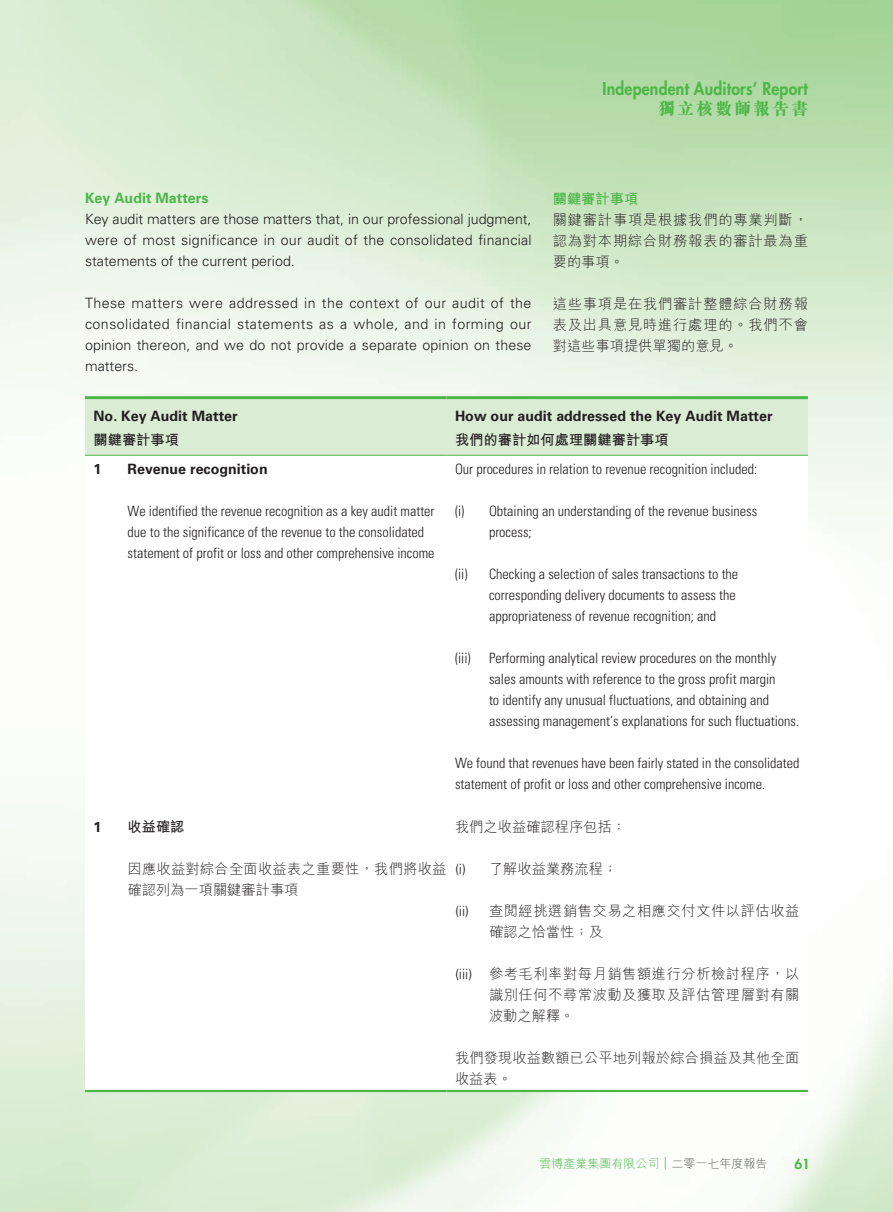
<style>
.page{position:relative;width:893px;height:1212px;background:#fff}
.page>*{position:absolute;margin:0;border:0;box-sizing:border-box;transform-origin:0 0}
.t1{font:800 17.4px/20.2px "Futura Std";letter-spacing:.015em;color:#4cb748;text-align:right;scale:.91 1}
.t2{font:300 condensed 14.25px/21px "Univers LT Std";color:#231f20}
.t3{font:300 14.25px/21px "Univers LT Std";letter-spacing:.005em;color:#231f20}
.t4{font:14.25px/21px "M Hei HK Light E Ten B5 H";letter-spacing:.04em;color:#231f20}
.t5{font:700 14.25px "Univers LT Std";color:#231f20}
.t6{font:14.25px/21px "M Hei HK Light E Ten B5 H";letter-spacing:.02em;color:#231f20}
.t7{font:14.25px/21px "M Hei HK Light E Ten B5 H";letter-spacing:.005em;color:#231f20}
.t8{font:14.25px "M Hei HK Bold E Ten B5 H";color:#231f20}
.t9{font:14.25px "M Hei HK Light E Ten B5 H";color:#231f20}
.t10{font:800 13.5px "Futura Std";color:#4cb748}
.t11{font:12px "M Hei HK Light E Ten B5 H";color:#4cb748}
.s1{font-family:"M Sung HK Xbold E Ten B5 H";font-weight:400}
.s2{font-family:"M Hei HK Bold E Ten B5 H";color:#4cb748}
.s3{font-weight:700;color:#4cb748}
.s4{font-family:"Univers LT Std";font-weight:300}
.s5{color:#58595b}
</style>
<div class="page">
<div style="left:85px;top:399px;width:723px;height:56px;background:#dbecd4"></div>
<hr style="left:85px;top:396px;width:361px;height:3px;background:#4cb748">
<hr style="left:446px;top:396px;width:362px;height:3px;background:#4cb748">
<hr style="left:85px;top:455px;width:361px;height:1px;background:#4cb748">
<hr style="left:446px;top:455px;width:362px;height:1px;background:#4cb748">
<hr style="left:85px;top:1090px;width:361px;height:2px;background:#4cb748">
<hr style="left:446px;top:1090px;width:362px;height:2px;background:#4cb748">
<p class="t1" style="left:603px;top:81px;width:227px">Independent Auditors’ Report<span class="s1">獨立核數師報告書</span></p>
<p class="t4" style="left:553px;top:190px;width:257px"><span class="s2">關鍵審計事項<br></span>關鍵審計事項是根據我們的專業判斷，認為對本期綜合財務報表的審計最為重要的事項。</p>
<p class="t4" style="left:553px;top:295px;width:257px;text-align:justify">這些事項是在我們審計整體綜合財務報表及出具意見時進行處理的。我們不會對這些事項提供單獨的意見。</p>
<p class="t3" style="left:85px;top:189px;width:448px"><span class="s3">Key Audit Matters<br></span>Key audit matters are those matters that, in our professional judgment, were of most significance in our audit of the consolidated financial statements of the current period.</p>
<p class="t3" style="left:85px;top:294px;width:448px;text-align:justify">These matters were addressed in the context of our audit of the consolidated financial statements as a whole, and in forming our opinion thereon, and we do not provide a separate opinion on these matters.</p>
<p class="t5" style="left:94px;top:410px;width:146px">No. Key Audit Matter</p>
<p class="t5" style="left:455px;top:410px;width:319px">How our audit addressed the Key Audit Matter</p>
<p class="t8" style="left:94px;top:435px;width:87px">關鍵審計事項</p>
<p class="t8" style="left:455px;top:435px;width:215px">我們的審計如何處理關鍵審計事項</p>
<p class="t5" style="left:94px;top:464px;width:9px">1</p>
<p class="t5" style="left:128px;top:464px;width:142px">Revenue recognition</p>
<p class="t2" style="left:128px;top:502px;width:309px">We identified the revenue recognition as a key audit matter due to the significance of the revenue to the consolidated statement of profit or loss and other comprehensive income</p>
<p class="t2" style="left:455px;top:460px;width:304px">Our procedures in relation to revenue recognition included:</p>
<p class="t2" style="left:489px;top:502px;width:270px;text-indent:-34px">(i) Obtaining an understanding of the revenue business process;</p>
<p class="t2" style="left:455px;top:565px;width:14px">(ii)</p>
<p class="t2" style="left:489px;top:565px;width:251px">Checking a selection of sales transactions to the corresponding delivery documents to assess the appropriateness of revenue recognition; and</p>
<p class="t2" style="left:455px;top:649px;width:17px">(iii)</p>
<p class="t2" style="left:489px;top:649px;width:312px">Performing analytical review procedures on the monthly sales amounts with reference to the gross profit margin<br>to identify any unusual fluctuations, and obtaining and assessing management’s explanations for such fluctuations.</p>
<p class="t2" style="left:455px;top:754px;width:346px">We found that revenues have been fairly stated in the consolidated statement of profit or loss and other comprehensive income.</p>
<p class="t5" style="left:94px;top:821px;width:9px">1</p>
<p class="t8" style="left:128px;top:821px;width:58px">收益確認</p>
<p class="t6" style="left:128px;top:860px;width:320px">因應收益對綜合全面收益表之重要性，我們將收益確認列為一項關鍵審計事項</p>
<p class="t9" style="left:455px;top:821px;width:172px">我們之收益確認程序包括：</p>
<p class="t9" style="left:455px;top:863px;width:164px"><span class="s4">(i)</span> 了解收益業務流程；</p>
<p class="t3" style="left:455px;top:902px;width:16px">(ii)</p>
<p class="t4" style="left:489px;top:902px;width:312px">查閱經挑選銷售交易之相應交付文件以評估收益確認之恰當性；及</p>
<p class="t4" style="left:489px;top:965px;width:312px;text-align:justify;text-indent:-34px"><span class="s4">(iii)</span> 參考毛利率對每月銷售額進行分析檢討程序，以識別任何不尋常波動及獲取及評估管理層對有關波動之解釋。</p>
<p class="t7" style="left:455px;top:1049px;width:346px">我們發現收益數額已公平地列報於綜合損益及其他全面收益表。</p>
<p class="t11" style="left:540px;top:1159px;width:229px">雲博產業集團有限公司 <sup>|</sup> <span class="s5">二零一七年度報告</span></p>
<p class="t10" style="left:794px;top:1156px;width:17px">61</p>
</div>
